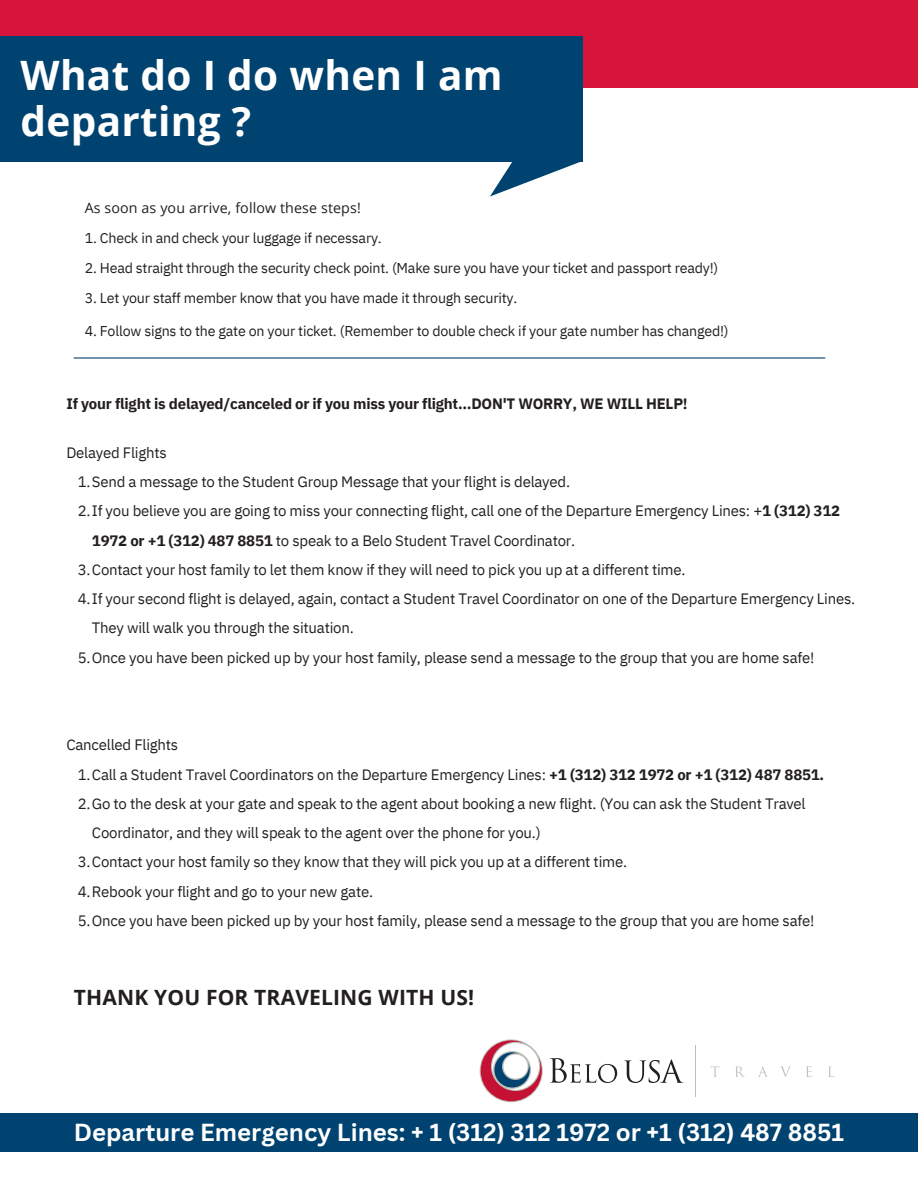
<style>
.page{position:relative;width:918px;height:1188px;background:#fff}
.page>*{position:absolute;margin:0;border:0;box-sizing:border-box;transform-origin:0 0}
.t1{font:700 40.5px/46.2px "Open Sans";letter-spacing:.01em;color:#fff}
.t2{font:700 24px "Canva Sans";color:#fff}
.t3{font:700 21px "Open Sans";letter-spacing:.01em;color:#231f20}
.t4{font:15px/29.2px "IBM Plex Sans";letter-spacing:-.015em;color:#231f20}
.t5{font:700 15px "IBM Plex Sans";letter-spacing:-.015em;color:#231f20}
.t6{font:14.25px "IBM Plex Sans";letter-spacing:-.015em;color:#231f20}
.t7{font:14.25px "Open Sans";letter-spacing:.01em;color:#231f20}
.s1{font-weight:700}
</style>
<div class="page">
<hr style="left:74px;top:357px;width:751px;height:2px;background:#004071">
<div style="left:0;top:0;width:918px;height:88px;background:#d7153a"></div>
<div style="left:0;top:36px;width:582px;height:125px;background:#004370"></div>
<svg style="left:490px;top:161px;width:93px;height:36px"></svg>
<div style="left:0;top:1113px;width:918px;height:39px;background:#004370"></div>
<svg style="left:480px;top:1039px;width:63px;height:63px"></svg>
<hr style="left:695px;top:1046px;width:1px;height:51px;background:#bfbfb9">
<svg style="left:711px;top:1066px;width:124px;height:11px"></svg>
<svg style="left:550px;top:1058px;width:133px;height:25px"></svg>
<p class="t1" style="left:21px;top:51px;width:483px">What do I do when I am departing ?</p>
<p class="t7" style="left:85px;top:198px;width:278px">As soon as you arrive, follow these steps!</p>
<h1 class="t6" style="left:85px;top:228px;width:299px">1. Check in and check your luggage if necessary.</h1>
<p class="t6" style="left:85px;top:258px;width:635px">2. Head straight through the security check point. (Make sure you have your ticket and passport ready!)</p>
<p class="t6" style="left:85px;top:289px;width:434px">3. Let your staff member know that you have made it through security.</p>
<p class="t6" style="left:85px;top:321px;width:645px">4. Follow signs to the gate on your ticket. (Remember to double check if your gate number has changed!)</p>
<p class="t5" style="left:66px;top:394px;width:623px">If your flight is delayed/canceled or if you miss your flight…DON'T WORRY, WE WILL HELP!</p>
<p class="t4" style="left:66px;top:438px;width:102px">Delayed Flights</p>
<h4 class="t4" style="left:78px;top:467px;width:494px">1.Send a message to the Student Group Message that your flight is delayed.</h4>
<p class="t4" style="left:92px;top:496px;width:750px;text-indent:-14px">2.If you believe you are going to miss your connecting flight, call one of the Departure Emergency Lines: +<span class="s1">1 (312) 312<br>1972 or +1 (312) 487 8851</span> to speak to a Belo Student Travel Coordinator.</p>
<p class="t4" style="left:78px;top:555px;width:609px">3.Contact your host family to let them know if they will need to pick you up at a different time.</p>
<p class="t4" style="left:92px;top:584px;width:765px;text-indent:-14px">4.If your second flight is delayed, again, contact a Student Travel Coordinator on one of the Departure Emergency Lines.<br>They will walk you through the situation.</p>
<p class="t4" style="left:78px;top:642px;width:738px">5.Once you have been picked up by your host family, please send a message to the group that you are home safe!</p>
<p class="t4" style="left:66px;top:730px;width:113px">Cancelled Flights</p>
<p class="t4" style="left:78px;top:759px;width:748px">1.Call a Student Travel Coordinators on the Departure Emergency Lines: <span class="s1">+1 (312) 312 1972 or +1 (312) 487 8851.</span></p>
<p class="t4" style="left:92px;top:789px;width:715px;text-indent:-14px">2.Go to the desk at your gate and speak to the agent about booking a new flight. (You can ask the Student Travel<br>Coordinator, and they will speak to the agent over the phone for you.)</p>
<p class="t4" style="left:78px;top:847px;width:551px">3.Contact your host family so they know that they will pick you up at a different time.</p>
<p class="t4" style="left:78px;top:876px;width:297px">4.Rebook your flight and go to your new gate.</p>
<p class="t4" style="left:78px;top:906px;width:738px">5.Once you have been picked up by your host family, please send a message to the group that you are home safe!</p>
<p class="t3" style="left:74px;top:983px;width:402px">THANK YOU FOR TRAVELING WITH US!</p>
<p class="t2" style="left:74px;top:1115px;width:772px">Departure Emergency Lines: + 1 (312) 312 1972 or +1 (312) 487 8851</p>
</div>
